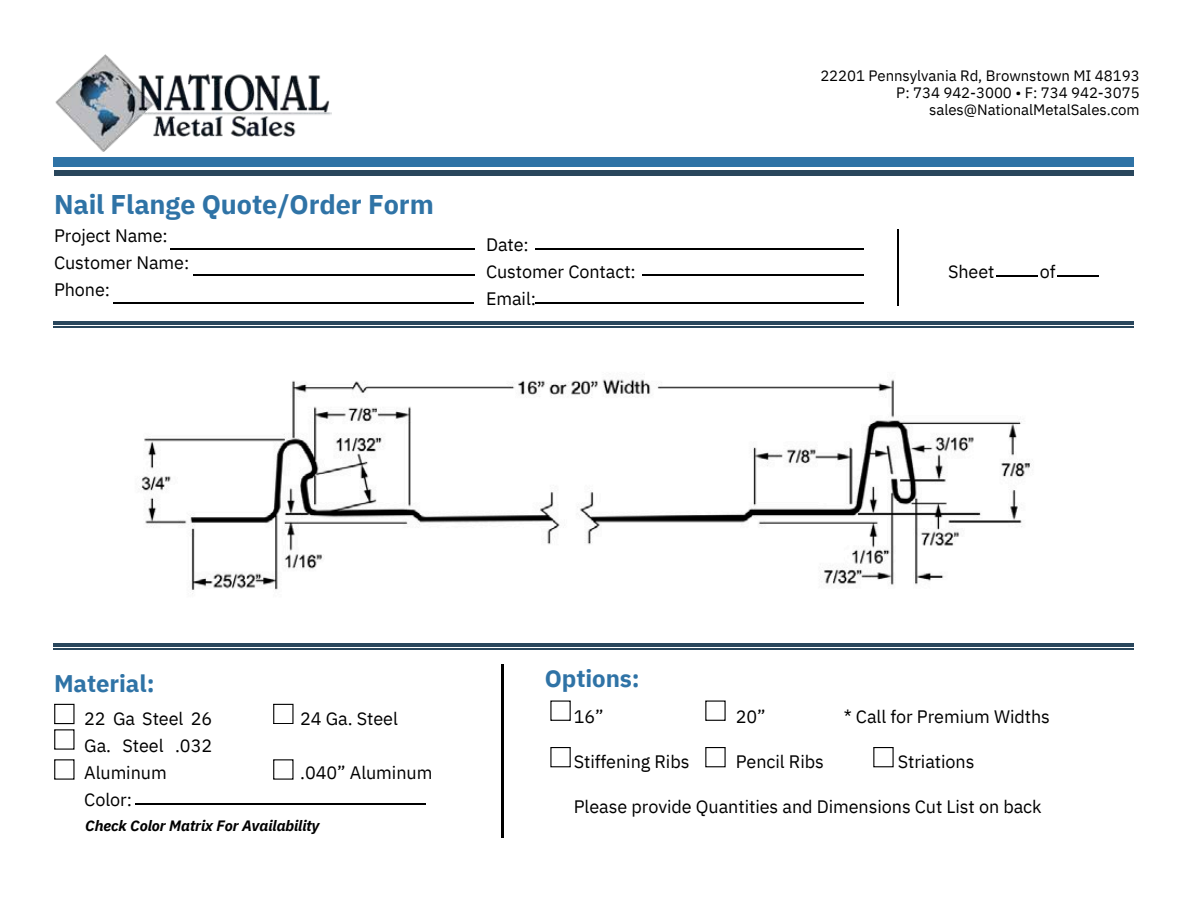
<style>
.page{position:relative;width:1188px;height:918px;background:#fff}
.page>*{position:absolute;margin:0;border:0;box-sizing:border-box;transform-origin:0 0}
.t1{font:700 27px "IBM Plex Sans";letter-spacing:-.005em;color:#2f73a6}
.t2{font:700 24px "IBM Plex Sans";letter-spacing:-.005em;color:#2f73a6}
.t3{font:18px/27px "IBM Plex Sans";letter-spacing:-.005em;color:#000}
.t4{font:15px/16.8px "IBM Plex Sans";letter-spacing:-.005em;color:#000;text-align:right}
.t5{font:italic 700 15px "IBM Plex Sans";letter-spacing:-.005em;color:#000}
</style>
<div class="page">
<img style="left:55px;top:54px;width:277px;height:98px">
<svg style="left:54px;top:704px;width:21px;height:46px"></svg>
<hr style="left:113px;top:302px;width:361px;height:1px;background:#000">
<hr style="left:135px;top:803px;width:290px;height:2px;background:#000">
<hr style="left:171px;top:249px;width:304px;height:1px;background:#000">
<hr style="left:194px;top:275px;width:281px;height:1px;background:#000">
<svg style="left:273px;top:704px;width:21px;height:20px"></svg>
<hr style="left:536px;top:249px;width:328px;height:1px;background:#000">
<hr style="left:536px;top:303px;width:328px;height:1px;background:#000">
<hr style="left:643px;top:275px;width:221px;height:1px;background:#000">
<hr style="left:897px;top:229px;width:2px;height:76px;background:#000">
<hr style="left:997px;top:275px;width:41px;height:2px;background:#000">
<hr style="left:54px;top:322px;width:1080px;height:3px;background:#29465c">
<hr style="left:54px;top:327px;width:1080px;height:1px;background:#29465c">
<div style="left:54px;top:157px;width:1080px;height:9px;background:#2f73a6"></div>
<hr style="left:54px;top:171px;width:1080px;height:4px;background:#29465c">
<hr style="left:502px;top:664px;width:1px;height:173px;background:#000">
<hr style="left:54px;top:644px;width:1080px;height:3px;background:#29465c">
<hr style="left:54px;top:649px;width:1080px;height:1px;background:#29465c">
<svg style="left:550px;top:701px;width:21px;height:20px"></svg>
<svg style="left:705px;top:701px;width:21px;height:20px"></svg>
<hr style="left:1057px;top:275px;width:41px;height:2px;background:#000">
<img style="left:141px;top:379px;width:890px;height:215px">
<svg style="left:54px;top:759px;width:21px;height:21px"></svg>
<svg style="left:273px;top:759px;width:21px;height:21px"></svg>
<svg style="left:550px;top:747px;width:21px;height:20px"></svg>
<svg style="left:705px;top:747px;width:21px;height:20px"></svg>
<svg style="left:873px;top:747px;width:21px;height:20px"></svg>
<h2 class="t1" style="left:54px;top:187px;width:381px">Nail Flange Quote/Order Form</h2>
<h2 class="t3" style="left:54px;top:222px;width:137px">Project Name:<br>Customer Name:<br>Phone:</h2>
<h2 class="t3" style="left:486px;top:231px;width:151px">Date:<br>Customer Contact:<br>Email:</h2>
<h2 class="t2" style="left:54px;top:667px;width:102px">Material:</h2>
<h2 class="t2" style="left:545px;top:663px;width:96px">Options:</h2>
<p class="t4" style="left:820px;top:67px;width:321px">22201 Pennsylvania Rd, Brownstown MI 48193</p>
<p class="t4" style="left:896px;top:84px;width:245px">P: 734 942-3000 • F: 734 942-3075 sales@NationalMetalSales.com</p>
<h1 class="t3" style="left:948px;top:257px;width:48px">Sheet</h1>
<h2 class="t3" style="left:1040px;top:257px;width:17px">of</h2>
<h2 class="t3" style="left:84px;top:704px;width:129px">22 Ga Steel 26<br>Ga. Steel .032<br>Aluminum<br>Color:</h2>
<p class="t3" style="left:300px;top:704px;width:99px">24 Ga. Steel</p>
<h2 class="t3" style="left:300px;top:758px;width:134px">.040” Aluminum</h2>
<p class="t5" style="left:85px;top:816px;width:236px">Check Color Matrix For Availability</p>
<p class="t3" style="left:574px;top:703px;width:31px">16”</p>
<p class="t3" style="left:574px;top:748px;width:117px">Stiffening Ribs</p>
<h1 class="t3" style="left:736px;top:703px;width:31px">20”</h1>
<h1 class="t3" style="left:736px;top:748px;width:90px">Pencil Ribs</h1>
<h2 class="t3" style="left:844px;top:703px;width:208px">* Call for Premium Widths</h2>
<h2 class="t3" style="left:898px;top:748px;width:78px">Striations</h2>
<h2 class="t3" style="left:574px;top:793px;width:470px">Please provide Quantities and Dimensions Cut List on back</h2>
</div>
